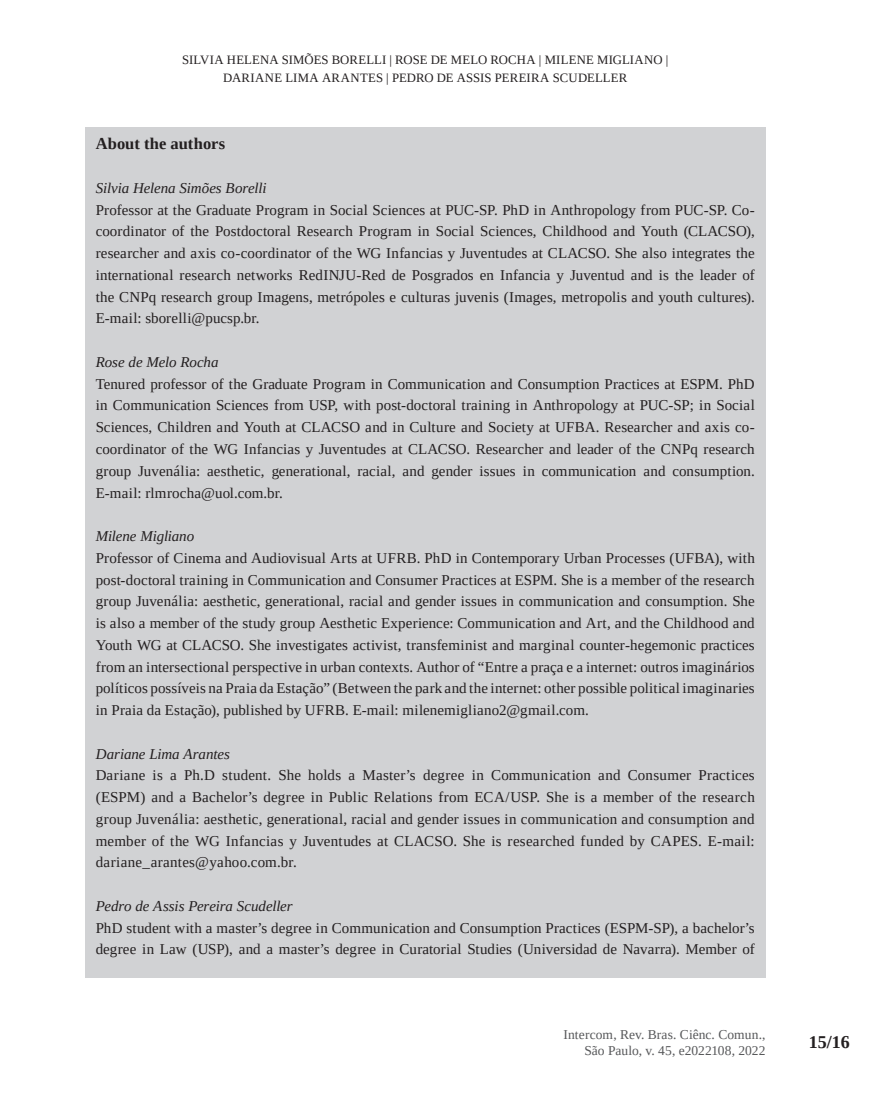
<style>
.page{position:relative;width:893px;height:1106px;background:#fff}
.page>*{position:absolute;margin:0;border:0;box-sizing:border-box;transform-origin:0 0}
.t1{font:700 18px "Liberation Serif";color:#231f20}
.t2{font:700 16.5px "Liberation Serif";color:#231f20}
.t3{font:15px/21.8px "Liberation Serif";letter-spacing:.01em;color:#231f20;text-align:justify}
.t4{font:italic 15px "Liberation Serif";letter-spacing:-.005em;color:#231f20}
.t5{font:13.5px/16.2px "Liberation Serif";letter-spacing:.005em;color:#57585a;text-align:right}
.t6{font:12.75px/18px "Liberation Serif";letter-spacing:.01em;color:#231f20;text-align:center}
</style>
<div class="page">
<div style="left:85px;top:128px;width:680px;height:850px;background:#d1d2d4"></div>
<p class="t6" style="left:182px;top:51px;width:488px">SILVIA HELENA SIMÕES BORELLI | ROSE DE MELO ROCHA | MILENE MIGLIANO |<br>DARIANE LIMA ARANTES | PEDRO DE ASSIS PEREIRA SCUDELLER</p>
<p class="t2" style="left:96px;top:133px;width:131px">About the authors</p>
<p class="t4" style="left:96px;top:178px;width:172px">Silvia Helena Simões Borelli</p>
<p class="t3" style="left:96px;top:199px;width:661px">Professor at the Graduate Program in Social Sciences at PUC-SP. PhD in Anthropology from PUC-SP. Co&shy;coordinator of the Postdoctoral Research Program in Social Sciences, Childhood and Youth (CLACSO), researcher and axis co-coordinator of the WG Infancias y Juventudes at CLACSO. She also integrates the international research networks RedINJU-Red de Posgrados en Infancia y Juventud and is the leader of the CNPq research group Imagens, metrópoles e culturas juvenis (Images, metropolis and youth cultures).<br>E-mail: sborelli@pucsp.br.</p>
<p class="t4" style="left:96px;top:352px;width:124px">Rose de Melo Rocha</p>
<p class="t3" style="left:96px;top:373px;width:661px">Tenured professor of the Graduate Program in Communication and Consumption Practices at ESPM. PhD in Communication Sciences from USP, with post-doctoral training in Anthropology at PUC-SP; in Social Sciences, Children and Youth at CLACSO and in Culture and Society at UFBA. Researcher and axis co&shy;coordinator of the WG Infancias y Juventudes at CLACSO. Researcher and leader of the CNPq research group Juvenália: aesthetic, generational, racial, and gender issues in communication and consumption.<br>E-mail: rlmrocha@uol.com.br.</p>
<p class="t4" style="left:96px;top:526px;width:100px">Milene Migliano</p>
<p class="t3" style="left:96px;top:547px;width:661px">Professor of Cinema and Audiovisual Arts at UFRB. PhD in Contemporary Urban Processes (UFBA), with post-doctoral training in Communication and Consumer Practices at ESPM. She is a member of the research group Juvenália: aesthetic, generational, racial and gender issues in communication and consumption. She is also a member of the study group Aesthetic Experience: Communication and Art, and the Childhood and Youth WG at CLACSO. She investigates activist, transfeminist and marginal counter-hegemonic practices from an intersectional perspective in urban contexts. Author of “Entre a praça e a internet: outros imaginários políticos possíveis na Praia da Estação” (Between the park and the internet: other possible political imaginaries in Praia da Estação), published by UFRB. E-mail: milenemigliano2@gmail.com.</p>
<p class="t4" style="left:96px;top:744px;width:136px">Dariane Lima Arantes</p>
<p class="t3" style="left:96px;top:764px;width:661px">Dariane is a Ph.D student. She holds a Master’s degree in Communication and Consumer Practices (ESPM) and a Bachelor’s degree in Public Relations from ECA/USP. She is a member of the research group Juvenália: aesthetic, generational, racial and gender issues in communication and consumption and member of the WG Infancias y Juventudes at CLACSO. She is researched funded by CAPES. E-mail: dariane_arantes@yahoo.com.br.</p>
<p class="t4" style="left:96px;top:896px;width:199px">Pedro de Assis Pereira Scudeller</p>
<p class="t3" style="left:96px;top:916px;width:661px">PhD student with a master’s degree in Communication and Consumption Practices (ESPM-SP), a bachelor’s degree in Law (USP), and a master’s degree in Curatorial Studies (Universidad de Navarra). Member of</p>
<p class="t5" style="left:563px;top:1026px;width:204px">Intercom, Rev. Bras. Ciênc. Comun.,<br>São Paulo, v. 45, e2022108, 2022</p>
<p class="t1" style="left:809px;top:1030px;width:43px">15/16</p>
</div>
